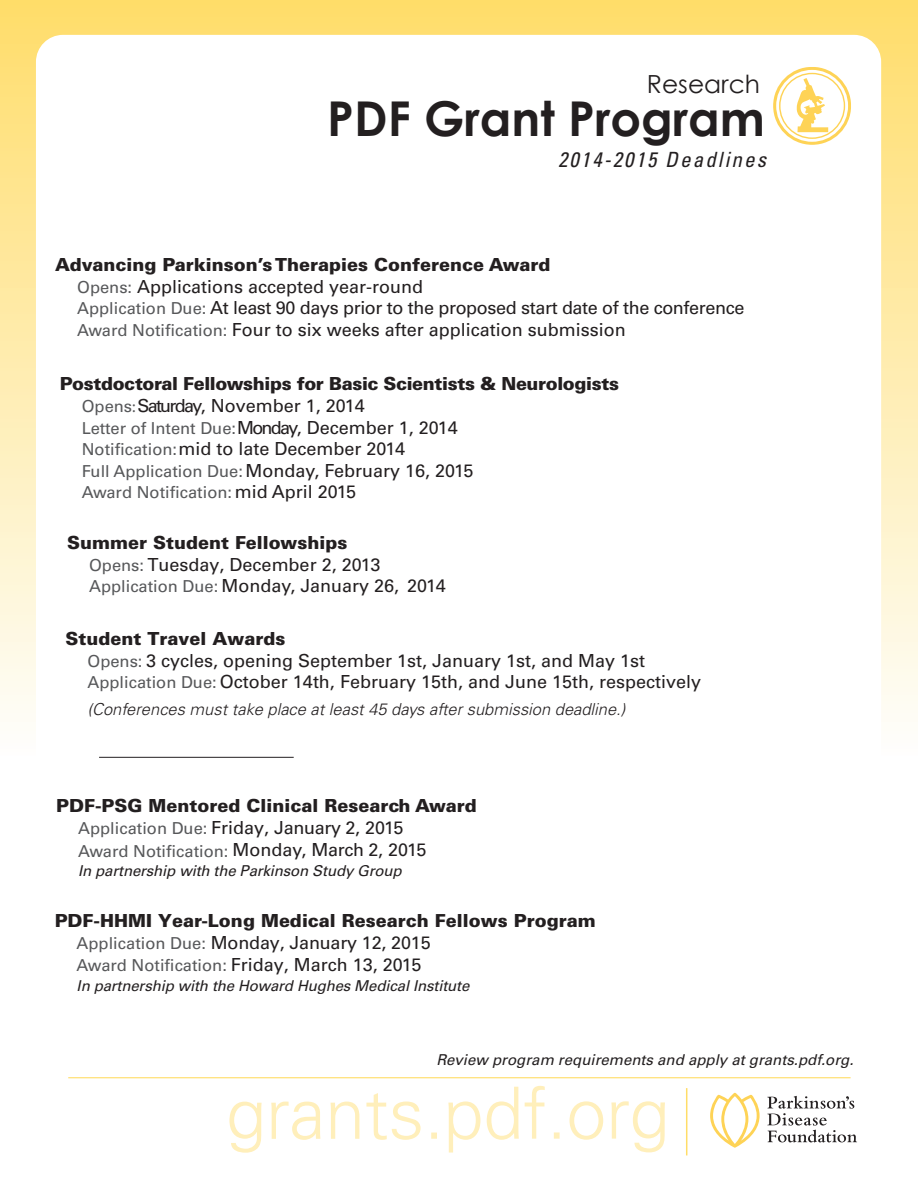
<style>
.page{position:relative;width:918px;height:1188px;background:#fff}
.page>*{position:absolute;margin:0;border:0;box-sizing:border-box;transform-origin:0 0}
.t1{font:300 72px "Univers";letter-spacing:-.005em;color:#ffefbb}
.t2{font:700 48px "Century Gothic";color:#231f20}
.t3{font:24.9px "Century Gothic";color:#231f20}
.t4{font:italic condensed 21px "Univers";letter-spacing:.1em;color:#231f20}
.t5{font:18px/21.6px "Univers";color:#231f20}
.t6{font:900 18px/21.6px "Univers";color:#231f20}
.t7{font:18px "Univers";letter-spacing:-.02em;color:#231f20}
.t8{font:16.5px "Univers";color:#57585a}
.t9{font:italic 300 16.5px "Univers";color:#231f20}
.t10{font:italic 15px "Univers";letter-spacing:-.01em;color:#231f20}
.s1{font-weight:900}
.s2{font-size:16.5px;color:#57585a}
.s3{font-family:"Myriad Pro";font-size:16.5px;color:#57585a}
.s4{font-size:18px;color:#231f20}
.s5{font-weight:400;font-size:16.5px;color:#57585a}
.s6{font-weight:400}
</style>
<div class="page">
<div style="left:0;top:0;width:918px;height:756px;background:linear-gradient(to bottom,#ffdd6a,#fefefb)"></div>
<div style="left:36px;top:35px;width:845px;height:853px;background:#fff;border-radius:27px"></div>
<svg style="left:767px;top:1096px;width:90px;height:46px"></svg>
<svg style="left:710px;top:1093px;width:50px;height:55px"></svg>
<hr style="left:686px;top:1088px;width:1px;height:67px;background:#ffdd68">
<hr style="left:68px;top:1077px;width:783px;height:1px;background:#ffdd68">
<svg style="left:773px;top:67px;width:78px;height:78px"></svg>
<hr style="left:99px;top:757px;width:195px;height:1px;background:#231f20">
<h3 class="t3" style="left:647px;top:69px;width:115px">Research</h3>
<h2 class="t2" style="left:327px;top:89px;width:439px">PDF Grant Program</h2>
<p class="t4" style="left:558px;top:146px;width:209px">2014-2015 Deadlines</p>
<p class="t5" style="left:77px;top:254px;width:669px;text-indent:-22px"><span class="s1">Advancing Parkinson’sTherapies Conference Award<br></span><span class="s2">Opens:</span> Applications accepted year-round<br><span class="s2">Application Due:</span> At least 90 days prior to the proposed start date of the conference <span class="s2">Award Notification:</span> Four to six weeks after application submission</p>
<p class="t5" style="left:82px;top:373px;width:539px;text-indent:-22px"><span class="s1">Postdoctoral Fellowships for Basic Scientists &amp; Neurologists </span><span class="s2">Opens</span><span class="s3">:</span>Saturday, November 1, 2014<br><span class="s2">Letter of Intent Due:</span>Monday, December 1, 2014<br><span class="s2">Notification:</span>mid to late December 2014<br><span class="s2">Full Application Due:</span>Monday, February 16, 2015</p>
<p class="t8" style="left:82px;top:483px;width:276px">Award Notification: <span class="s4">mid April 2015</span></p>
<p class="t5" style="left:89px;top:532px;width:358px;text-indent:-22px"><span class="s1">Summer Student Fellowships<br></span><span class="s2">Opens:</span> Tuesday, December 2, 2013<br><span class="s2">Application Due:</span> Monday, January 26 , 2014</p>
<p class="t5" style="left:88px;top:628px;width:615px;text-indent:-22px"><span class="s1">Student Travel Awards<br></span><span class="s2">Opens:</span> 3 cycles, opening September 1st, January 1st, and May 1st<br><span class="s2">Application Due:</span> October 14th, February 15th, and June 15th, respectively</p>
<p class="t9" style="left:88px;top:699px;width:539px">(Conferences must take place at least 45 days after submission deadline.)</p>
<p class="t6" style="left:56px;top:795px;width:422px">PDF-PSG Mentored Clinical Research Award</p>
<p class="t7" style="left:78px;top:816px;width:327px"><span class="s2">Application Due:</span> Friday, January 2, 2015</p>
<p class="t8" style="left:78px;top:841px;width:350px">Award Notification: <span class="s4">Monday, March 2, 2015</span></p>
<p class="t10" style="left:78px;top:862px;width:325px">In partnership with the Parkinson Study Group</p>
<p class="t6" style="left:77px;top:910px;width:521px;text-indent:-22px">PDF-HHMI Year-Long Medical Research Fellows Program<br><span class="s5">Application Due:</span> <span class="s6">Monday, January 12, 2015</span></p>
<p class="t5" style="left:77px;top:954px;width:346px"><span class="s2">Award Notification:</span> Friday, March 13, 2015</p>
<p class="t10" style="left:77px;top:977px;width:394px">In partnership with the Howard Hughes Medical Institute</p>
<p class="t10" style="left:437px;top:1051px;width:418px">Review program requirements and apply at grants.pdf.org.</p>
<h1 class="t1" style="left:226px;top:1070px;width:445px">grants.pdf.org</h1>
</div>
